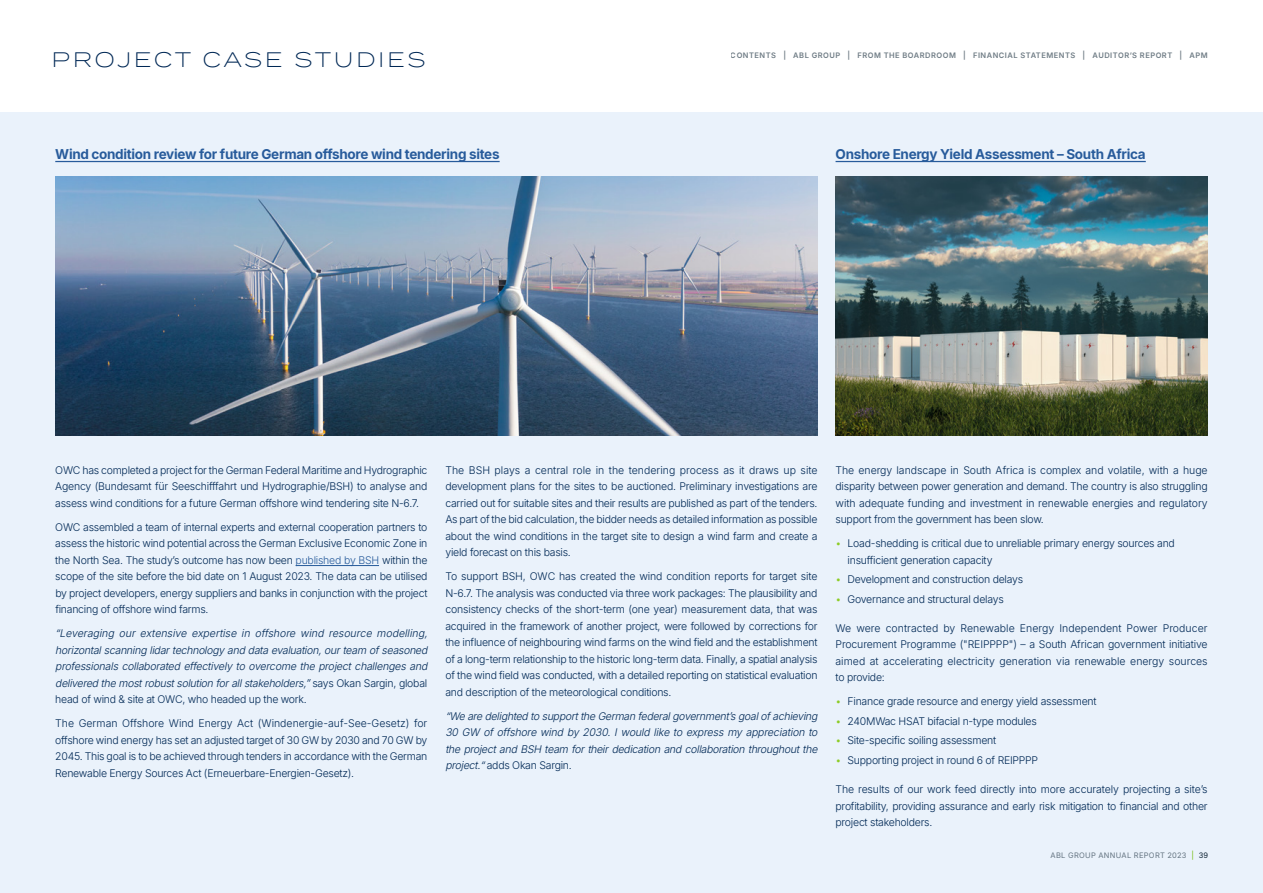
<style>
.page{position:relative;width:1263px;height:893px;background:#fff}
.page>*{position:absolute;margin:0;border:0;box-sizing:border-box;transform-origin:0 0}
.t1{font:300 21px "Termina";letter-spacing:.12em;color:#002855}
.t2{font:700 13.5px "Inter";letter-spacing:-.02em;color:#275b9b}
.t3{font:300 10.5px/16.5px "Inter";letter-spacing:-.025em;color:#002855;text-align:justify}
.t4{font:italic 300 10.5px/16.5px "Inter";color:#002855}
.t5{font:600 7.5px "Inter";letter-spacing:.065em;color:#6f7c85}
.t6{font:7.5px "Inter";letter-spacing:.04em;color:#6f7c85}
.s1{color:#275b9b}
.s2{font-style:normal}
.s3{color:#8dcc26}
.s4{color:#79c300}
.s5{color:#0f2434}
</style>
<div class="page">
<div style="left:0;top:112px;width:1263px;height:781px;background:#eaf2fb"></div>
<hr style="left:296px;top:565px;width:83px;height:1px;background:#275b9b">
<img style="left:55px;top:177px;width:762px;height:259px">
<img style="left:835px;top:177px;width:373px;height:259px">
<hr style="left:55px;top:161px;width:445px;height:1px;background:#275b9b">
<hr style="left:835px;top:161px;width:311px;height:1px;background:#275b9b">
<h1 class="t1" style="left:51px;top:45px;width:375px">PROJECT CASE STUDIES</h1>
<p class="t5" style="left:731px;top:50px;width:478px">CONTENTS | ABL GROUP | FROM THE BOARDROOM | FINANCIAL STATEMENTS | AUDITOR’S REPORT | APM</p>
<p class="t2" style="left:55px;top:144px;width:446px">Wind condition review for future German offshore wind tendering sites</p>
<p class="t2" style="left:835px;top:144px;width:312px">Onshore Energy Yield Assessment – South Africa</p>
<p class="t3" style="left:55px;top:461px;width:374px">OWC has completed a project for the German Federal Maritime and Hydrographic Agency (Bundesamt für Seeschifffahrt und Hydrographie/BSH) to analyse and assess wind conditions for a future German offshore wind tendering site N-6.7.</p>
<p class="t3" style="left:55px;top:518px;width:374px">OWC assembled a team of internal experts and external cooperation partners to assess the historic wind potential across the German Exclusive Economic Zone in the North Sea. The study’s outcome has now been <span class="s1">published by BSH</span> within the scope of the site before the bid date on 1 August 2023. The data can be utilised by project developers, energy suppliers and banks in conjunction with the project financing of offshore wind farms.</p>
<p class="t4" style="left:55px;top:625px;width:377px">“Leveraging our extensive expertise in offshore wind resource modelling, horizontal scanning lidar technology and data evaluation, our team of seasoned professionals collaborated effectively to overcome the project challenges and delivered the most robust solution for all stakeholders,” <span class="s2">s a y s O k a n S a r g i n , g l o b a l head of wind &amp; site at OWC, who headed up the work.</span></p>
<p class="t3" style="left:55px;top:715px;width:374px">The German Offshore Wind Energy Act (Windenergie-auf-See-Gesetz) for offshore wind energy has set an adjusted target of 30 GW by 2030 and 70 GW by 2045. This goal is to be achieved through tenders in accordance with the German Renewable Energy Sources Act (Erneuerbare-Energien-Gesetz).</p>
<p class="t3" style="left:445px;top:461px;width:374px">The BSH plays a central role in the tendering process as it draws up site development plans for the sites to be auctioned. Preliminary investigations are carried out for suitable sites and their results are published as part of the tenders.<br>As part of the bid calculation, the bidder needs as detailed information as possible about the wind conditions in the target site to design a wind farm and create a yield forecast on this basis.</p>
<p class="t3" style="left:445px;top:568px;width:374px">To support BSH, OWC has created the wind condition reports for target site N-6.7. The analysis was conducted via three work packages: The plausibility and consistency checks of the short-term (one year) measurement data, that was acquired in the framework of another project, were followed by corrections for the influence of neighbouring wind farms on the wind field and the establishment of a long-term relationship to the historic long-term data. Finally, a spatial analysis of the wind field was conducted, with a detailed reporting on statistical evaluation and description of the meteorological conditions.</p>
<p class="t4" style="left:445px;top:707px;width:377px;text-align:justify">“We are delighted to support the German federal government’s goal of achieving 30 GW of offshore wind by 2030. I would like to express my appreciation to the project and BSH team for their dedication and collaboration throughout the project.“<span class="s2">adds Okan Sargin.</span></p>
<p class="t3" style="left:835px;top:461px;width:374px">The energy landscape in South Africa is complex and volatile, with a huge disparity between power generation and demand. The country is also struggling with adequate funding and investment in renewable energies and regulatory support from the government has been slow.</p>
<p class="t3" style="left:847px;top:535px;width:329px;text-indent:-12px"><span class="s3">•</span> Load-shedding is critical due to unreliable primary energy sources and insufficient generation capacity</p>
<p class="t3" style="left:835px;top:571px;width:189px"><span class="s3">•</span> Development and construction delays</p>
<p class="t3" style="left:835px;top:590px;width:170px"><span class="s3">•</span> Governance and structural delays</p>
<p class="t3" style="left:835px;top:619px;width:374px">We were contracted by Renewable Energy Independent Power Producer Procurement Programme ("REIPPPP") – a South African government initiative aimed at accelerating electricity generation via renewable energy sources to provide:</p>
<p class="t3" style="left:835px;top:693px;width:262px"><span class="s3">•</span> Finance grade resource and energy yield assessment</p>
<p class="t3" style="left:835px;top:712px;width:203px"><span class="s3">•</span> 240MWac HSAT bifacial n-type modules</p>
<p class="t3" style="left:835px;top:732px;width:162px"><span class="s3">•</span> Site-specific soiling assessment</p>
<p class="t3" style="left:835px;top:751px;width:204px"><span class="s3">•</span> Supporting project in round 6 of REIPPPP</p>
<p class="t3" style="left:835px;top:781px;width:374px">The results of our work feed directly into more accurately projecting a site’s profitability, providing assurance and early risk mitigation to financial and other project stakeholders.</p>
<p class="t6" style="left:1050px;top:849px;width:159px">ABL GROUP ANNUAL REPORT 2023 <span class="s4">|</span> <span class="s5">39</span></p>
</div>
